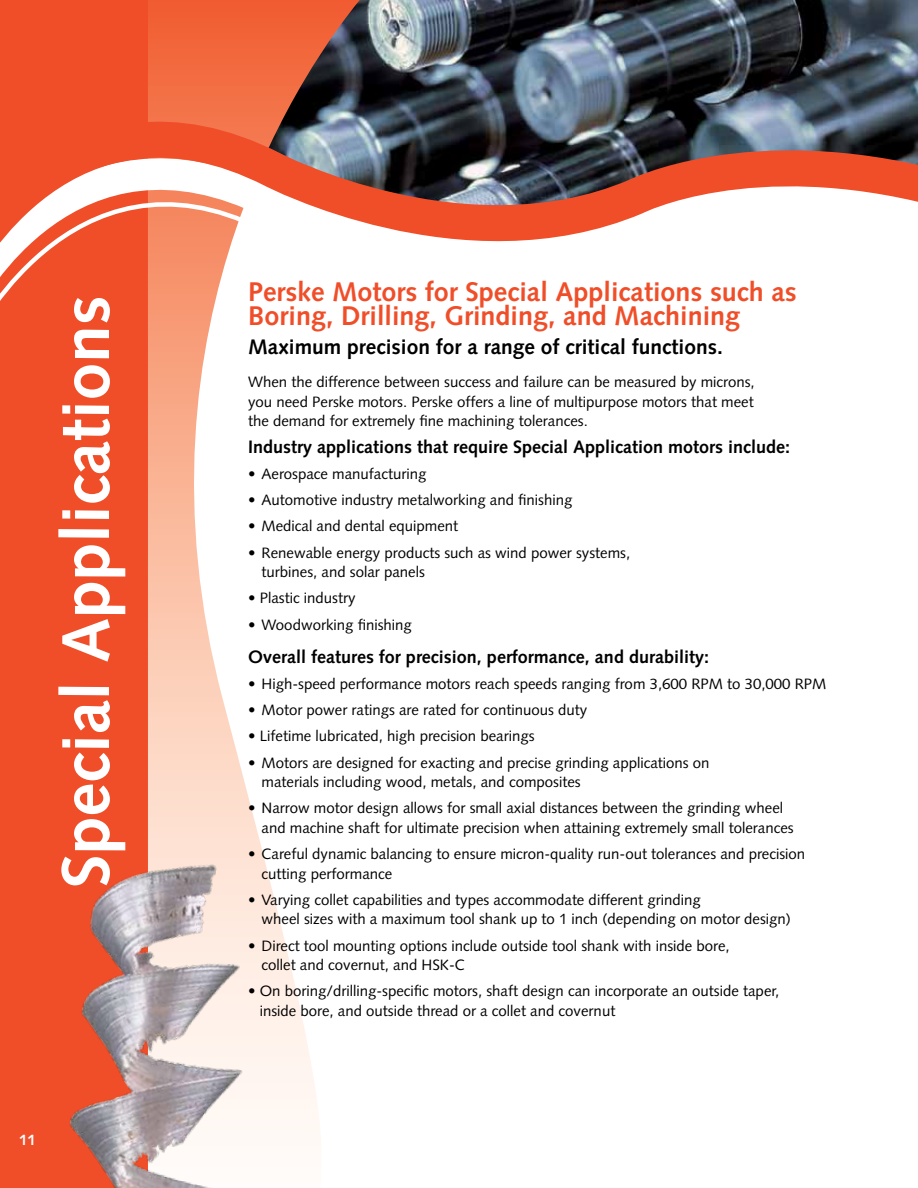
<style>
.page{position:relative;width:918px;height:1188px;background:#fff}
.page>*{position:absolute;margin:0;border:0;box-sizing:border-box;transform-origin:0 0}
.t1{font:700 67.5px "Syntax LT Std";color:#fff}
.t2{font:700 27px/24px "Syntax LT Std";color:#f04e29}
.t3{font:700 21px "Syntax LT Std";color:#000}
.t4{font:700 18px "Syntax LT Std";color:#000}
.t5{font:15px/19.5px "Syntax LT Std";color:#000}
.t6{font:700 15px "Syntax LT Std";color:#fff}
</style>
<div class="page">
<img style="left:360px;top:0;width:558px;height:65px">
<div style="left:0;top:0;width:150px;height:1188px;background:#f04e29"></div>
<svg style="left:148px;top:0;width:212px;height:820px"></svg>
<svg style="left:148px;top:331px;width:212px;height:9px"></svg>
<img style="left:69px;top:820px;width:251px;height:368px">
<svg style="left:148px;top:304px;width:212px;height:27px"></svg>
<svg style="left:0;top:65px;width:918px;height:239px"></svg>
<div style="left:652px;top:226px;width:29px;height:22px;background:#fff"></div>
<h1 class="t1" style="left:47px;top:888px;width:594px;rotate:-90deg">Special Applications</h1>
<p class="t6" style="left:19px;top:1131px;width:18px">11</p>
<h2 class="t2" style="left:248px;top:280px;width:550px">Perske Motors for Special Applications such as<br>Boring, Drilling, Grinding, and Machining</h2>
<h3 class="t3" style="left:248px;top:335px;width:476px">Maximum precision for a range of critical functions.</h3>
<p class="t5" style="left:248px;top:372px;width:508px;text-align:justify">When the difference between success and failure can be measured by microns, you need Perske motors. Perske offers a line of multipurpose motors that meet the demand for extremely fine machining tolerances.</p>
<p class="t4" style="left:248px;top:436px;width:544px">Industry applications that require Special Application motors include:</p>
<p class="t5" style="left:248px;top:464px;width:180px">• Aerospace manufacturing</p>
<p class="t5" style="left:248px;top:490px;width:326px">• Automotive industry metalworking and finishing</p>
<p class="t5" style="left:248px;top:516px;width:212px">• Medical and dental equipment</p>
<p class="t5" style="left:262px;top:543px;width:370px;text-indent:-14px">• Renewable energy products such as wind power systems, turbines, and solar panels</p>
<p class="t5" style="left:248px;top:588px;width:109px">• Plastic industry</p>
<p class="t5" style="left:248px;top:615px;width:165px">• Woodworking finishing</p>
<p class="t4" style="left:248px;top:646px;width:462px">Overall features for precision, performance, and durability:</p>
<p class="t5" style="left:248px;top:674px;width:580px">• High-speed performance motors reach speeds ranging from 3,600 RPM to 30,000 RPM</p>
<p class="t5" style="left:248px;top:700px;width:341px">• Motor power ratings are rated for continuous duty</p>
<p class="t5" style="left:248px;top:726px;width:288px">• Lifetime lubricated, high precision bearings</p>
<p class="t5" style="left:262px;top:753px;width:450px;text-indent:-14px">• Motors are designed for exacting and precise grinding applications on materials including wood, metals, and composites</p>
<p class="t5" style="left:262px;top:798px;width:534px;text-indent:-14px">• Narrow motor design allows for small axial distances between the grinding wheel and machine shaft for ultimate precision when attaining extremely small tolerances</p>
<p class="t5" style="left:262px;top:844px;width:545px;text-indent:-14px">• Careful dynamic balancing to ensure micron-quality run-out tolerances and precision cutting performance</p>
<p class="t5" style="left:262px;top:890px;width:531px;text-indent:-14px">• Varying collet capabilities and types accommodate different grinding<br>wheel sizes with a maximum tool shank up to 1 inch (depending on motor design)</p>
<p class="t5" style="left:262px;top:936px;width:470px;text-indent:-14px">• Direct tool mounting options include outside tool shank with inside bore, collet and covernut, and HSK-C</p>
<p class="t5" style="left:260px;top:981px;width:521px;text-indent:-12px">• On boring/drilling-specific motors, shaft design can incorporate an outside taper, inside bore, and outside thread or a collet and covernut</p>
</div>
